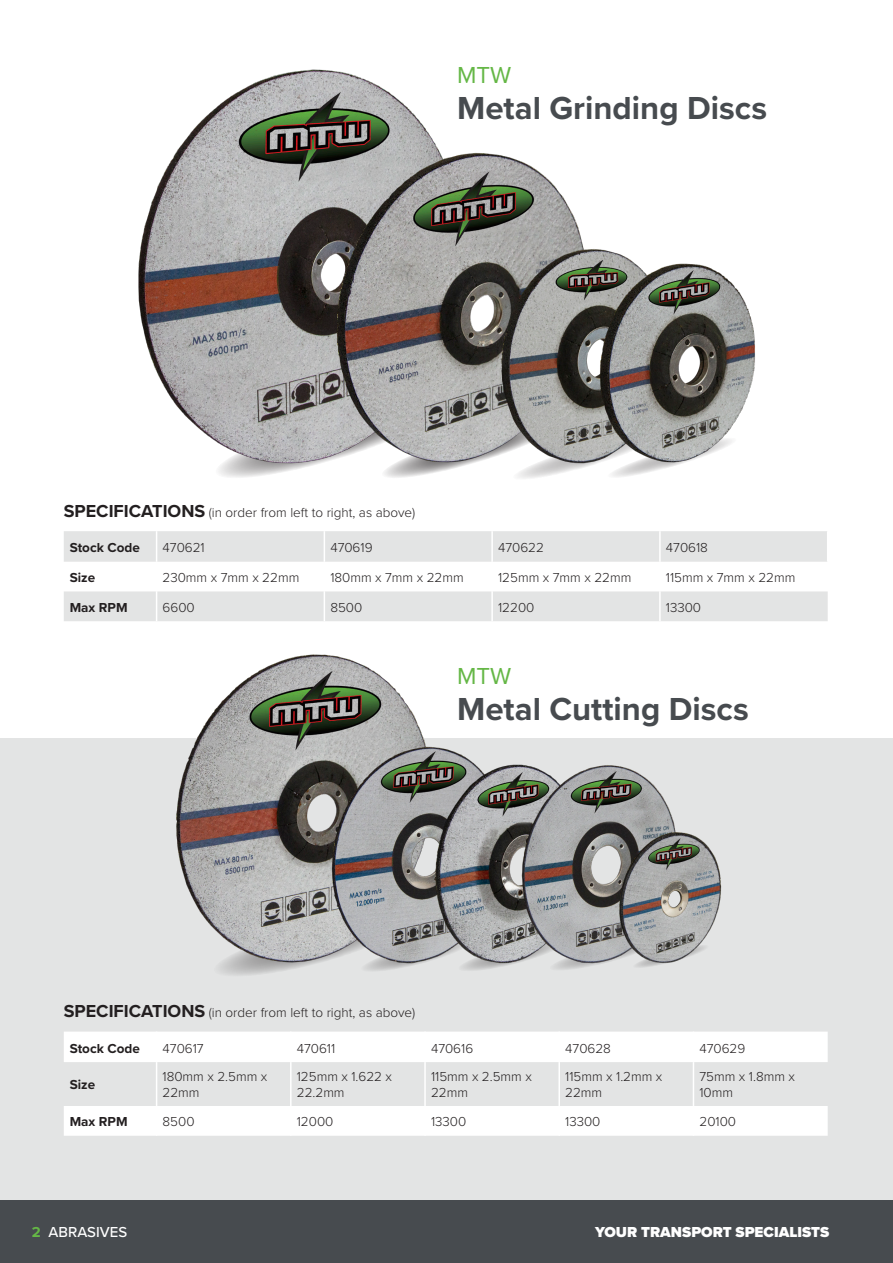
<style>
.page{position:relative;width:893px;height:1263px;background:#fff}
.page>*{position:absolute;margin:0;border:0;box-sizing:border-box;transform-origin:0 0}
.t1{font:700 33px "Proxima Nova";color:#474b4f}
.t2{font:24px "Proxima Nova";color:#65b746}
.t3{font:900 15px "Proxima Nova";color:#fff}
.t4{font:500 15px "Proxima Nova";color:#fff}
.Table_Heading{font:300 13.5px "Proxima Nova";color:#231f20}
.BODY{font:300 13.5px/16.2px "Proxima Nova";color:#231f20}
.Body_bold{font:700 13.5px "Proxima Nova";color:#231f20}
.s1{font-weight:700;font-size:18px}
.s2{font-weight:700;color:#65b746}
</style>
<div class="page">
<div style="left:0;top:1199px;width:893px;height:64px;background:#474b4f"></div>
<div style="left:0;top:738px;width:893px;height:461px;background:#e3e4e4"></div>
<svg style="left:218px;top:466px;width:455px;height:11px"></svg>
<img style="left:138px;top:69px;width:295px;height:400px">
<img style="left:299px;top:139px;width:350px;height:340px">
<img style="left:477px;top:247px;width:172px;height:218px">
<img style="left:575px;top:260px;width:180px;height:206px">
<svg style="left:64px;top:531px;width:764px;height:90px;fill:#e3e4e4"></svg>
<hr style="left:156px;top:531px;width:1px;height:31px;background:#fff">
<hr style="left:324px;top:531px;width:1px;height:31px;background:#fff">
<hr style="left:491px;top:531px;width:2px;height:31px;background:#fff">
<hr style="left:659px;top:531px;width:2px;height:31px;background:#fff">
<svg style="left:156px;top:562px;width:1px;height:29px"></svg>
<svg style="left:324px;top:562px;width:1px;height:29px"></svg>
<hr style="left:491px;top:562px;width:2px;height:29px;background:#fff">
<hr style="left:659px;top:562px;width:2px;height:29px;background:#fff">
<hr style="left:156px;top:591px;width:1px;height:30px;background:#fff">
<hr style="left:324px;top:591px;width:1px;height:30px;background:#fff">
<hr style="left:491px;top:591px;width:2px;height:30px;background:#fff">
<hr style="left:659px;top:591px;width:2px;height:30px;background:#fff">
<hr style="left:827px;top:531px;width:1px;height:31px;background:#fff">
<svg style="left:64px;top:1031px;width:764px;height:105px;fill:#fff"></svg>
<hr style="left:290px;top:1031px;width:2px;height:31px;background:#fff">
<hr style="left:424px;top:1031px;width:2px;height:31px;background:#fff">
<hr style="left:558px;top:1031px;width:2px;height:31px;background:#fff">
<hr style="left:693px;top:1031px;width:1px;height:31px;background:#fff">
<hr style="left:424px;top:1062px;width:2px;height:44px;background:#fff">
<hr style="left:558px;top:1062px;width:2px;height:44px;background:#fff">
<hr style="left:693px;top:1062px;width:1px;height:44px;background:#fff">
<hr style="left:290px;top:1106px;width:2px;height:30px;background:#fff">
<hr style="left:424px;top:1106px;width:2px;height:30px;background:#fff">
<hr style="left:558px;top:1106px;width:2px;height:30px;background:#fff">
<hr style="left:693px;top:1106px;width:1px;height:30px;background:#fff">
<hr style="left:290px;top:1062px;width:2px;height:44px;background:#fff">
<hr style="left:156px;top:1031px;width:1px;height:31px;background:#fff">
<hr style="left:156px;top:1062px;width:1px;height:44px;background:#fff">
<hr style="left:156px;top:1106px;width:1px;height:30px;background:#fff">
<img style="left:176px;top:654px;width:250px;height:272px">
<img style="left:308px;top:745px;width:164px;height:169px">
<img style="left:410px;top:762px;width:88px;height:152px">
<img style="left:498px;top:764px;width:177px;height:150px">
<svg style="left:211px;top:914px;width:450px;height:61px"></svg>
<img style="left:605px;top:830px;width:117px;height:134px">
<p class="t2" style="left:457px;top:57px;width:56px">MTW</p>
<p class="t1" style="left:457px;top:83px;width:311px">Metal Grinding Discs</p>
<p class="Table_Heading" style="left:64px;top:502px;width:353px"><span class="s1">SPECIFICATIONS</span> (in order from left to right, as above)</p>
<p class="Body_bold" style="left:70px;top:538px;width:72px">Stock Code</p>
<p class="BODY" style="left:163px;top:539px;width:44px">470621</p>
<p class="Table_Heading" style="left:330px;top:538px;width:44px">470619</p>
<p class="Table_Heading" style="left:498px;top:538px;width:47px">470622</p>
<p class="Table_Heading" style="left:666px;top:538px;width:44px">470618</p>
<p class="Body_bold" style="left:70px;top:567px;width:27px">Size</p>
<p class="Table_Heading" style="left:163px;top:567px;width:138px">230mm x 7mm x 22mm</p>
<p class="Table_Heading" style="left:330px;top:567px;width:135px">180mm x 7mm x 22mm</p>
<p class="Table_Heading" style="left:498px;top:567px;width:135px">125mm x 7mm x 22mm</p>
<p class="Table_Heading" style="left:666px;top:567px;width:131px">115mm x 7mm x 22mm</p>
<p class="Body_bold" style="left:70px;top:597px;width:59px">Max RPM</p>
<p class="Table_Heading" style="left:163px;top:597px;width:34px">6600</p>
<p class="Table_Heading" style="left:330px;top:597px;width:33px">8500</p>
<p class="Table_Heading" style="left:498px;top:597px;width:38px">12200</p>
<p class="Table_Heading" style="left:666px;top:597px;width:37px">13300</p>
<p class="t2" style="left:457px;top:658px;width:56px">MTW</p>
<p class="t1" style="left:457px;top:684px;width:293px">Metal Cutting Discs</p>
<p class="Table_Heading" style="left:64px;top:1003px;width:353px"><span class="s1">SPECIFICATIONS</span> (in order from left to right, as above)</p>
<p class="Body_bold" style="left:70px;top:1038px;width:72px">Stock Code</p>
<p class="BODY" style="left:163px;top:1039px;width:43px">470617</p>
<p class="BODY" style="left:297px;top:1039px;width:40px">470611</p>
<p class="BODY" style="left:431px;top:1039px;width:44px">470616</p>
<p class="BODY" style="left:565px;top:1039px;width:47px">470628</p>
<p class="BODY" style="left:699px;top:1039px;width:47px">470629</p>
<p class="Body_bold" style="left:70px;top:1075px;width:27px">Size</p>
<p class="BODY" style="left:163px;top:1068px;width:106px">180mm x 2.5mm x<br>22mm</p>
<p class="BODY" style="left:297px;top:1068px;width:97px">125mm x 1.622 x<br>22.2mm</p>
<p class="BODY" style="left:431px;top:1068px;width:102px">115mm x 2.5mm x<br>22mm</p>
<p class="BODY" style="left:565px;top:1068px;width:99px">115mm x 1.2mm x<br>22mm</p>
<p class="BODY" style="left:699px;top:1068px;width:97px">75mm x 1.8mm x<br>10mm</p>
<p class="Body_bold" style="left:70px;top:1111px;width:59px">Max RPM</p>
<p class="BODY" style="left:163px;top:1113px;width:33px">8500</p>
<p class="BODY" style="left:297px;top:1113px;width:38px">12000</p>
<p class="BODY" style="left:431px;top:1113px;width:37px">13300</p>
<p class="BODY" style="left:565px;top:1113px;width:37px">13300</p>
<p class="BODY" style="left:699px;top:1113px;width:38px">20100</p>
<p class="t4" style="left:32px;top:1221px;width:97px"><span class="s2">2</span> ABRASIVES</p>
<p class="t3" style="left:595px;top:1221px;width:236px">YOUR TRANSPORT SPECIALISTS</p>
</div>
